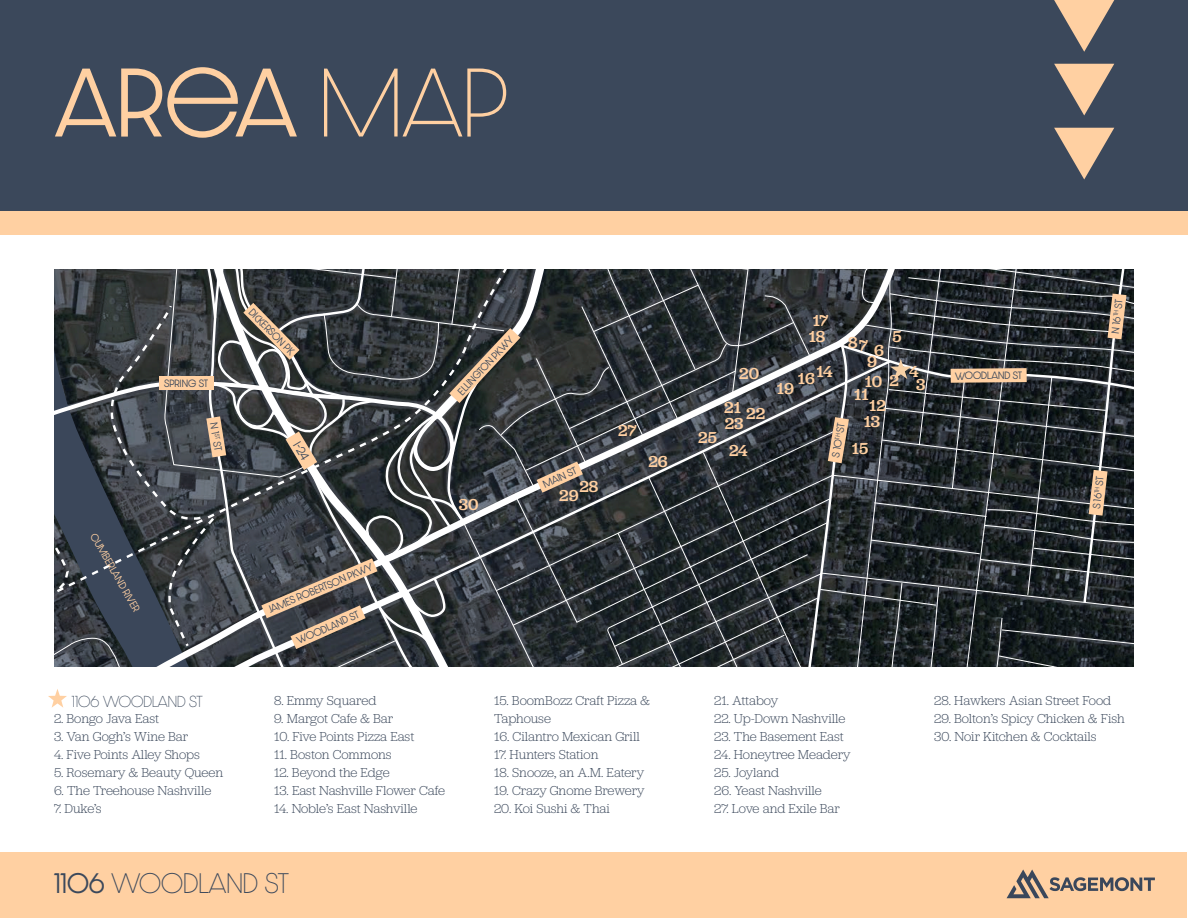
<style>
.page{position:relative;width:1188px;height:918px;background:#fff}
.page>*{position:absolute;margin:0;border:0;box-sizing:border-box;transform-origin:0 0}
.t1{font:300 82.5px "Dazzle Unicase";color:#ffd0a2}
.t2{font:100 24px "Dazzle Unicase";color:#3b485b}
.t3{font:500 16.5px "Jubilat";color:#ffd0a2}
.t4{font:300 13.5px/18px "Jubilat";letter-spacing:-.005em;color:#3b485b}
.t5{font:100 13.5px "Dazzle Unicase";color:#3b485b}
.t6{font:300 10.5px "Dazzle Unicase";color:#3b485b}
.t7{font:300 9px "Dazzle Unicase";color:#3b485b}
.t8{font:300 9px "Dazzle Unicase";color:#ffd0a2}
.s1{font-weight:100}
.s2{font-weight:300}
</style>
<div class="page">
<div style="left:1px;top:852px;width:1186px;height:65px;background:#ffd0a2"></div>
<svg style="left:1007px;top:869px;width:148px;height:29px"></svg>
<div style="left:0;top:0;width:1188px;height:234px;background:#ffd0a2"></div>
<div style="left:0;top:0;width:1188px;height:211px;background:#3b485b"></div>
<svg style="left:1054px;top:128px;width:60px;height:51px"></svg>
<svg style="left:1054px;top:64px;width:60px;height:51px"></svg>
<svg style="left:1054px;top:0;width:60px;height:52px"></svg>
<svg style="left:48px;top:689px;width:19px;height:19px"></svg>
<svg style="left:54px;top:270px;width:1080px;height:397px;background:#404447"></svg>
<p class="t1" style="left:55px;top:42px;width:455px">AREA <span class="s1">MAP</span></p>
<p class="t7" style="left:164px;top:376px;width:46px">SPRING ST</p>
<p class="t8" style="left:99px;top:531px;width:90px;rotate:60deg">CUMBERLAND RIVER</p>
<p class="t7" style="left:220px;top:422px;width:30px;rotate:81deg">N 1<sup>ST</sup> ST</p>
<p class="t5" style="left:72px;top:691px;width:132px">1106 WOODLAND ST</p>
<p class="t4" style="left:54px;top:709px;width:107px">2. Bongo Java East</p>
<p class="t4" style="left:54px;top:727px;width:136px">3. Van Gogh’s Wine Bar</p>
<p class="t4" style="left:54px;top:745px;width:148px">4. Five Points Alley Shops</p>
<p class="t4" style="left:54px;top:763px;width:171px">5. Rosemary &amp; Beauty Queen</p>
<p class="t4" style="left:54px;top:781px;width:159px">6. The Treehouse Nashville</p>
<p class="t4" style="left:54px;top:799px;width:49px">7. Duke’s</p>
<p class="t7" style="left:255px;top:306px;width:61px;rotate:45deg">DICKERSON PK</p>
<p class="t6" style="left:303px;top:439px;width:20px;rotate:59deg">I-24</p>
<p class="t7" style="left:455px;top:389px;width:77px;rotate:-47deg">ELLINGTON PKWY</p>
<p class="t3" style="left:459px;top:494px;width:21px">30</p>
<p class="t7" style="left:541px;top:479px;width:37px;rotate:-25deg">MAIN ST</p>
<p class="t3" style="left:579px;top:476px;width:20px">28</p>
<p class="t3" style="left:559px;top:484px;width:21px">29</p>
<p class="t3" style="left:618px;top:420px;width:20px">27</p>
<p class="t3" style="left:648px;top:451px;width:21px">26</p>
<p class="t7" style="left:266px;top:604px;width:113px;rotate:-23deg">JAMES ROBERTSON PKWY</p>
<p class="t7" style="left:295px;top:635px;width:69px;rotate:-24deg">WOODLAND ST</p>
<p class="t4" style="left:274px;top:691px;width:104px">8. Emmy Squared</p>
<p class="t4" style="left:274px;top:709px;width:121px">9. Margot Cafe &amp; Bar</p>
<p class="t4" style="left:274px;top:727px;width:142px">10. Five Points Pizza East</p>
<p class="t4" style="left:274px;top:745px;width:119px">11. Boston Commons</p>
<p class="t4" style="left:274px;top:763px;width:117px">12. Beyond the Edge</p>
<p class="t4" style="left:274px;top:781px;width:172px">13. East Nashville Flower Cafe</p>
<p class="t4" style="left:274px;top:799px;width:145px">14. Noble’s East Nashville</p>
<p class="t4" style="left:494px;top:691px;width:158px">15. BoomBozz Craft Pizza &amp;<br>Taphouse</p>
<p class="t4" style="left:494px;top:727px;width:147px">16. Cilantro Mexican Grill</p>
<p class="t4" style="left:494px;top:745px;width:106px">17. Hunters Station</p>
<p class="t4" style="left:494px;top:763px;width:151px">18. Snooze, an A.M. Eatery</p>
<p class="t4" style="left:494px;top:781px;width:152px">19. Crazy Gnome Brewery</p>
<p class="t4" style="left:494px;top:799px;width:117px">20. Koi Sushi &amp; Thai</p>
<h2 class="t2" style="left:54px;top:867px;width:236px"><span class="s2">1106</span> WOODLAND ST</h2>
<p class="t3" style="left:698px;top:427px;width:20px">25</p>
<p class="t3" style="left:739px;top:363px;width:21px">20</p>
<p class="t3" style="left:724px;top:396px;width:18px">21</p>
<p class="t3" style="left:746px;top:403px;width:20px">22</p>
<p class="t3" style="left:725px;top:413px;width:20px">23</p>
<p class="t3" style="left:729px;top:440px;width:20px">24</p>
<p class="t3" style="left:813px;top:310px;width:17px">17</p>
<p class="t3" style="left:809px;top:325px;width:18px">18</p>
<p class="t3" style="left:816px;top:361px;width:18px">14</p>
<p class="t3" style="left:798px;top:368px;width:19px">16</p>
<p class="t3" style="left:777px;top:378px;width:19px">19</p>
<p class="t3" style="left:893px;top:325px;width:11px">5</p>
<p class="t3" style="left:848px;top:332px;width:11px">8</p>
<p class="t3" style="left:859px;top:335px;width:10px">7</p>
<p class="t3" style="left:874px;top:339px;width:11px">6</p>
<p class="t3" style="left:867px;top:351px;width:11px">9</p>
<p class="t3" style="left:869px;top:394px;width:18px">12</p>
<p class="t3" style="left:864px;top:411px;width:18px">13</p>
<p class="t3" style="left:909px;top:361px;width:11px">4</p>
<p class="t3" style="left:865px;top:370px;width:36px">10 2</p>
<p class="t3" style="left:916px;top:374px;width:11px">3</p>
<p class="t3" style="left:854px;top:383px;width:16px">11</p>
<p class="t3" style="left:852px;top:438px;width:18px">15</p>
<p class="t7" style="left:955px;top:370px;width:69px;rotate:-1deg">WOODLAND ST</p>
<p class="t4" style="left:714px;top:691px;width:65px">21. Attaboy</p>
<p class="t4" style="left:714px;top:709px;width:133px">22. Up-Down Nashville</p>
<p class="t4" style="left:714px;top:727px;width:131px">23. The Basement East</p>
<p class="t4" style="left:714px;top:745px;width:138px">24. Honeytree Meadery</p>
<p class="t4" style="left:714px;top:763px;width:66px">25. Joyland</p>
<p class="t4" style="left:714px;top:781px;width:109px">26. Yeast Nashville</p>
<p class="t4" style="left:714px;top:799px;width:127px">27. Love and Exile Bar</p>
<p class="t4" style="left:934px;top:691px;width:179px">28. Hawkers Asian Street Food</p>
<p class="t4" style="left:934px;top:709px;width:192px">29. Bolton’s Spicy Chicken &amp; Fish</p>
<p class="t4" style="left:934px;top:727px;width:164px">30. Noir Kitchen &amp; Cocktails</p>
</div>
